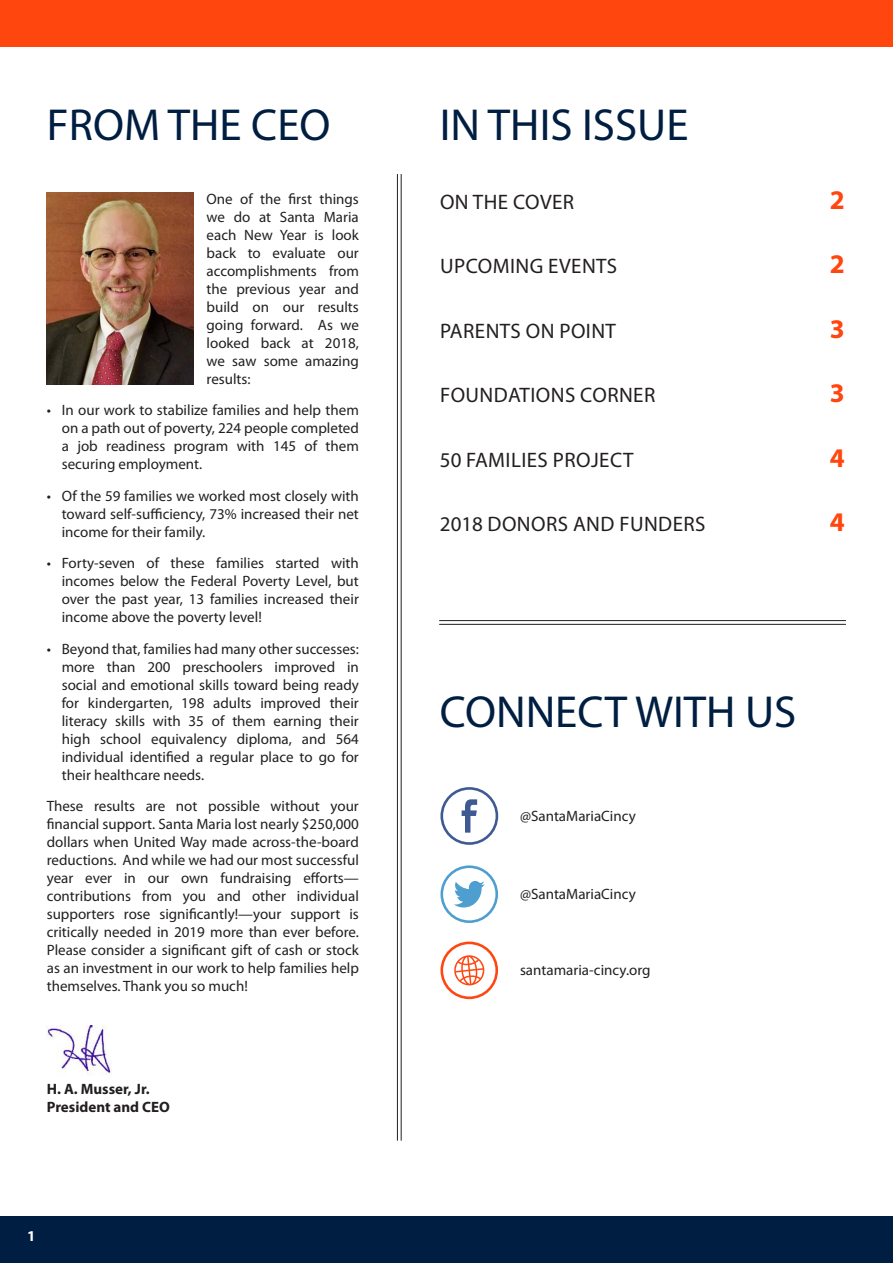
<style>
.page{position:relative;width:893px;height:1263px;background:#fff}
.page>*{position:absolute;margin:0;border:0;box-sizing:border-box;transform-origin:0 0}
.t1{font:45px "Myriad Pro";color:#001e41}
.t2{font:700 27px "Myriad Pro";color:#ff460f}
.t3{font:21px "Myriad Pro";letter-spacing:.02em;color:#231f20}
.t4{font:15px/18px "Myriad Pro";color:#231f20;text-align:justify}
.t5{font:700 15px/18px "Myriad Pro";color:#231f20}
.t6{font:700 15px "Myriad Pro";color:#fff}
</style>
<div class="page">
<hr style="left:439px;top:620px;width:407px;height:1px;background:#231f20">
<hr style="left:439px;top:624px;width:407px;height:1px;background:#231f20">
<hr style="left:401px;top:174px;width:1px;height:966px;background:#231f20">
<hr style="left:397px;top:174px;width:1px;height:966px;background:#231f20">
<div style="left:0;top:1216px;width:893px;height:47px;background:#001e41"></div>
<img style="left:47px;top:1025px;width:64px;height:51px">
<svg style="left:440px;top:787px;width:58px;height:58px"></svg>
<svg style="left:440px;top:865px;width:58px;height:58px"></svg>
<svg style="left:440px;top:941px;width:58px;height:58px"></svg>
<img style="left:47px;top:192px;width:146px;height:192px">
<div style="left:0;top:0;width:893px;height:47px;background:#ff460f"></div>
<h1 class="t1" style="left:47px;top:97px;width:285px">FROM THE CEO</h1>
<p class="t4" style="left:207px;top:189px;width:154px">One of the first things we do at Santa Maria each New Year is look back to evaluate our accomplishments from the previous year and build on our results going forward. As we looked back at 2018, we saw some amazing results:</p>
<p class="t4" style="left:62px;top:401px;width:299px;text-indent:-15px">• In our work to stabilize families and help them on a path out of poverty, 224 people completed a job readiness program with 145 of them securing employment.</p>
<p class="t4" style="left:62px;top:486px;width:299px;text-indent:-15px">• Of the 59 families we worked most closely with toward self-sufficiency, 73% increased their net income for their family.</p>
<p class="t4" style="left:62px;top:554px;width:299px;text-indent:-15px">• Forty-seven of these families started with incomes below the Federal Poverty Level, but over the past year, 13 families increased their income above the poverty level!</p>
<p class="t4" style="left:62px;top:639px;width:299px;text-indent:-15px">• Beyond that, families had many other successes: more than 200 preschoolers improved in social and emotional skills toward being ready for kindergarten, 198 adults improved their literacy skills with 35 of them earning their high school equivalency diploma, and 564 individual identified a regular place to go for their healthcare needs.</p>
<p class="t4" style="left:47px;top:797px;width:314px">These results are not possible without your financial support. Santa Maria lost nearly $250,000 dollars when United Way made across-the-board reductions. And while we had our most successful year ever in our own fundraising efforts— contributions from you and other individual supporters rose significantly!—your support is critically needed in 2019 more than ever before.<br>Please consider a significant gift of cash or stock as an investment in our work to help families help themselves. Thank you so much!</p>
<p class="t5" style="left:47px;top:1079px;width:125px">H. A. Musser, Jr.<br>President and CEO</p>
<p class="t6" style="left:27px;top:1226px;width:10px">1</p>
<h1 class="t1" style="left:440px;top:97px;width:250px">IN THIS ISSUE</h1>
<h3 class="t3" style="left:440px;top:189px;width:136px">ON THE COVER</h3>
<h2 class="t2" style="left:830px;top:182px;width:16px">2</h2>
<h3 class="t3" style="left:440px;top:253px;width:179px">UPCOMING EVENTS</h3>
<h2 class="t2" style="left:830px;top:247px;width:16px">2</h2>
<h3 class="t3" style="left:440px;top:318px;width:177px">PARENTS ON POINT</h3>
<h2 class="t2" style="left:830px;top:311px;width:16px">3</h2>
<h3 class="t3" style="left:440px;top:382px;width:217px">FOUNDATIONS CORNER</h3>
<h2 class="t2" style="left:830px;top:376px;width:16px">3</h2>
<h3 class="t3" style="left:440px;top:447px;width:195px">50 FAMILIES PROJECT</h3>
<h2 class="t2" style="left:830px;top:440px;width:16px">4</h2>
<h3 class="t3" style="left:440px;top:511px;width:267px">2018 DONORS AND FUNDERS</h3>
<h2 class="t2" style="left:830px;top:505px;width:16px">4</h2>
<h1 class="t1" style="left:440px;top:684px;width:358px">CONNECT WITH US</h1>
<p class="t4" style="left:520px;top:807px;width:117px">@SantaMariaCincy</p>
<p class="t4" style="left:520px;top:884px;width:117px">@SantaMariaCincy</p>
<p class="t4" style="left:520px;top:961px;width:132px">santamaria-cincy.org</p>
</div>
